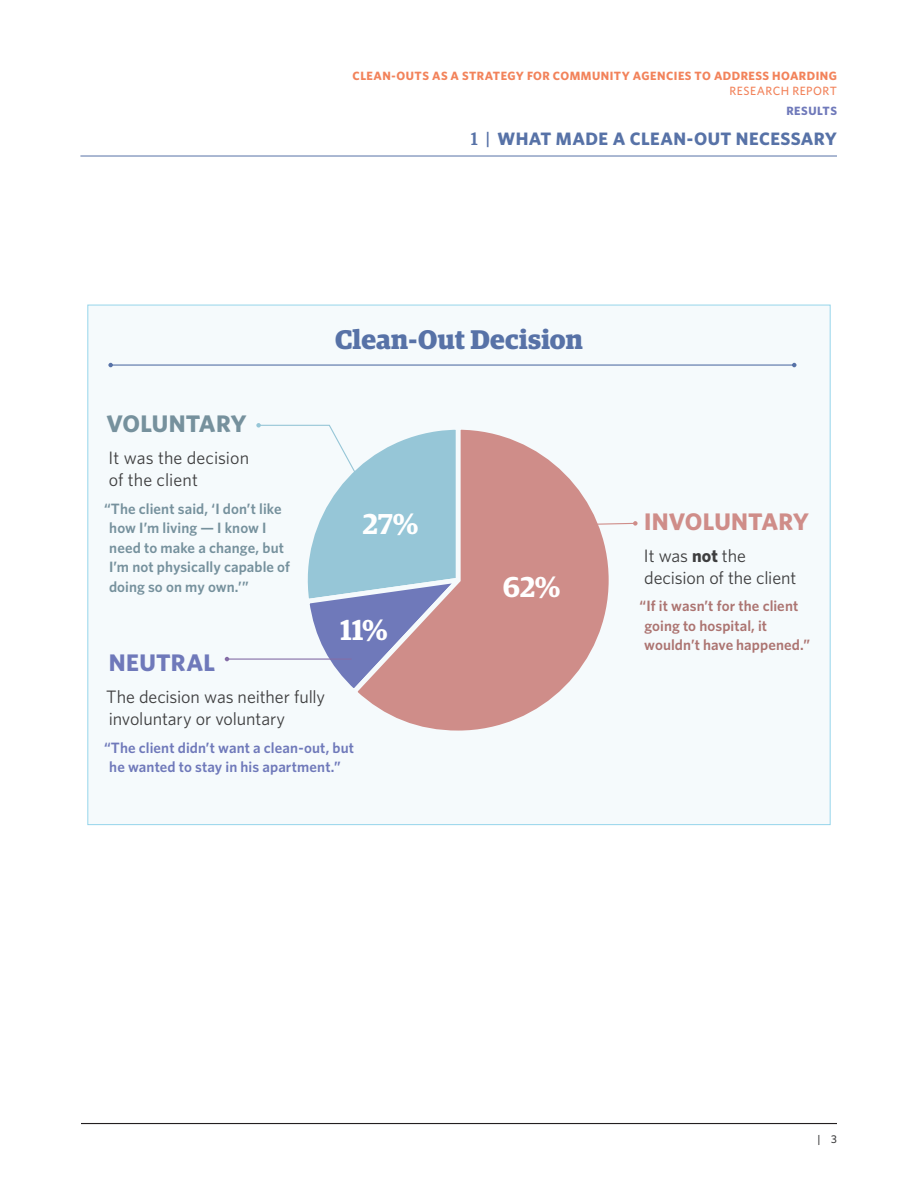
<style>
.page{position:relative;width:918px;height:1188px;background:#fff}
.page>*{position:absolute;margin:0;border:0;box-sizing:border-box;transform-origin:0 0}
.t1{font:600 28.8px "Guardian Egyp";color:#fff}
.t2{font:700 27px "Guardian Egyp";letter-spacing:.005em;color:#5772a7}
.body{font:700 24px "Whitney";letter-spacing:.005em;color:#cf8d89}
.body-2{font:700 24px "Whitney";letter-spacing:-.005em;color:#76919d}
.body-3{font:700 24px "Whitney";letter-spacing:.01em;color:#6f79ba}
.body-4{font:18px/22.5px "Whitney";letter-spacing:-.005em;color:#3e3e3f}
.t3{font:700 18px "Whitney";letter-spacing:.02em;color:#5772a7}
.quotes{font:600 15px/19.5px "Whitney";letter-spacing:.005em;color:#76919d}
.quotes-2{font:600 15px/19.5px "Whitney";letter-spacing:.005em;color:#6f79ba;text-align:center}
.quotes-3{font:600 15px/19.5px "Whitney";letter-spacing:.005em;color:#ac7471}
.t4{font:700 12px "Whitney";letter-spacing:.04em;color:#f2835b}
.t5{font:500 12px "Whitney";letter-spacing:.04em;color:#f2835b}
.t6{font:700 12px "Whitney";letter-spacing:.04em;color:#6f79ba}
.t7{font:500 11.25px "Whitney";color:#3e3e3f}
.s1{font-family:"Guardian Egyp";font-weight:500}
.s2{font-weight:700}
</style>
<div class="page">
<hr style="left:81px;top:1123px;width:756px;height:1px;background:#231f20">
<div style="left:87px;top:305px;width:744px;height:520px;background:#f5fafc;border:1px solid #96d5eb"></div>
<svg style="left:366px;top:430px;width:243px;height:301px"></svg>
<hr style="left:227px;top:659px;width:125px;height:1px;background:#856da6">
<svg style="left:225px;top:657px;width:4px;height:4px"></svg>
<svg style="left:256px;top:423px;width:209px;height:276px"></svg>
<svg style="left:565px;top:521px;width:73px;height:5px"></svg>
<hr style="left:111px;top:364px;width:683px;height:2px;background:#5772a7">
<svg style="left:108px;top:363px;width:5px;height:4px"></svg>
<svg style="left:792px;top:363px;width:4px;height:4px"></svg>
<hr style="left:80px;top:156px;width:757px;height:1px;background:#5772a7">
<p class="t4" style="left:353px;top:68px;width:486px">CLEAN-OUTS AS A STRATEGY FOR COMMUNITY AGENCIES TO ADDRESS HOARDING</p>
<p class="t5" style="left:729px;top:83px;width:109px">RESEARCH REPORT</p>
<p class="t6" style="left:786px;top:103px;width:52px">RESULTS</p>
<p class="t3" style="left:471px;top:127px;width:368px"><span class="s1">1 |</span> WHAT MADE A CLEAN-OUT NECESSARY</p>
<h3 class="t2" style="left:335px;top:319px;width:249px">Clean-Out Decision</h3>
<p class="body-2" style="left:106px;top:408px;width:142px">VOLUNTARY</p>
<p class="body-4" style="left:109px;top:446px;width:142px">It was the decision of the client</p>
<p class="quotes" style="left:109px;top:499px;width:183px;text-indent:-5px">“The client said, ‘I don’t like how I’m living — I know I need to make a change, but<br>I’m not physically capable of doing so on my own.’”</p>
<p class="body-3" style="left:109px;top:647px;width:108px">NEUTRAL</p>
<p class="body-4" style="left:106px;top:685px;width:221px">The decision was neither fully involuntary or voluntary</p>
<p class="t1" style="left:363px;top:503px;width:57px">27%</p>
<p class="body" style="left:644px;top:506px;width:166px">INVOLUNTARY</p>
<p class="body-4" style="left:644px;top:544px;width:154px">It was <span class="s2">not</span> the decision of the client</p>
<p class="t1" style="left:503px;top:566px;width:59px">62%</p>
<p class="t1" style="left:340px;top:608px;width:49px">11%</p>
<p class="quotes-3" style="left:644px;top:596px;width:167px;text-indent:-5px">“If it wasn’t for the client going to hospital, it wouldn’t have happened.”</p>
<p class="quotes-2" style="left:104px;top:737px;width:252px">“The client didn’t want a clean-out, but he wanted to stay in his apartment.”</p>
<p class="t7" style="left:817px;top:1132px;width:21px">| 3</p>
</div>
